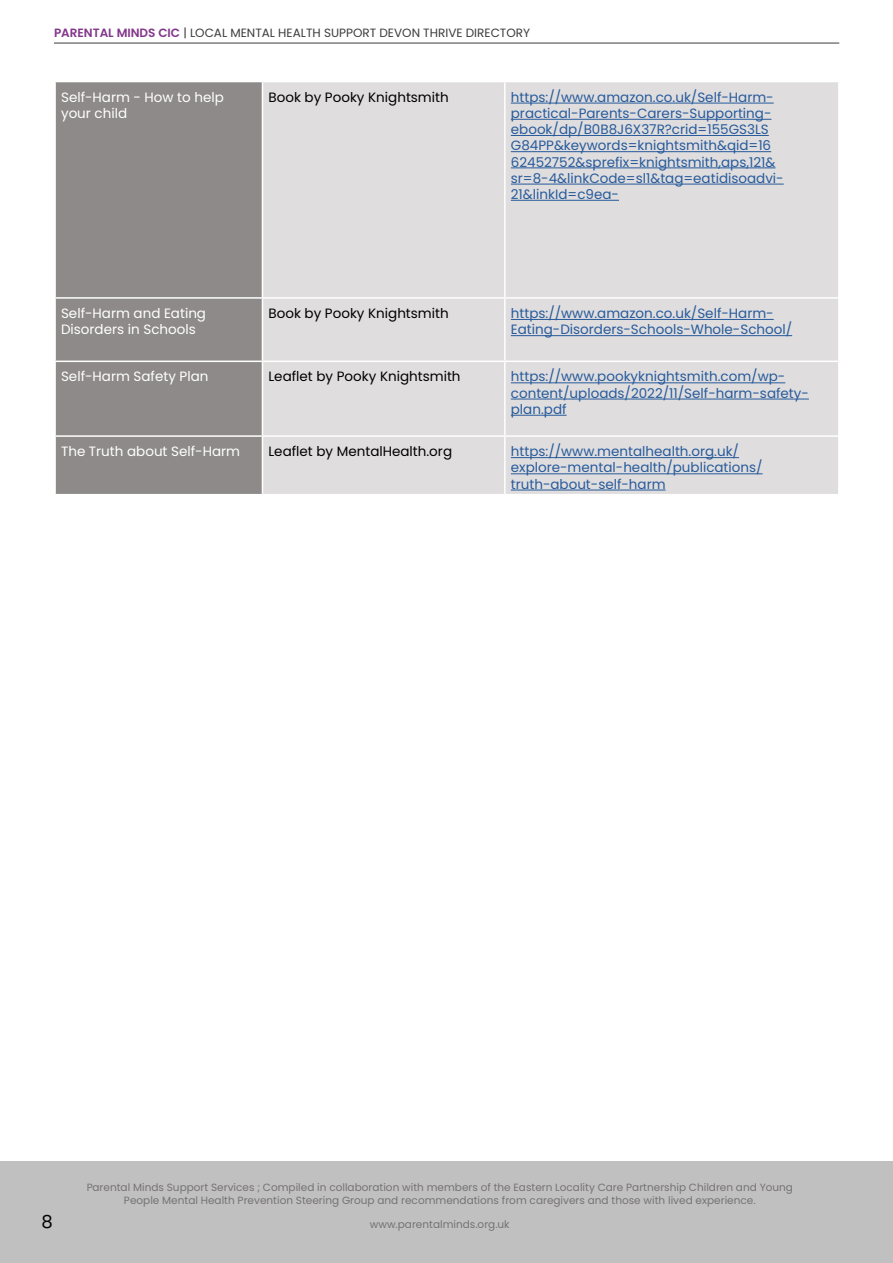
<style>
.page{position:relative;width:893px;height:1263px;background:#fff}
.page>*{position:absolute;margin:0;border:0;box-sizing:border-box;transform-origin:0 0}
.t1{font:18px "Poppins";color:#000}
.t2{font:13.5px/16.2px "Poppins";color:#275b9b}
.t3{font:13.5px/16.2px "Poppins";color:#fff}
.t4{font:13.5px "Poppins";color:#000}
.t5{font:12px "Poppins";color:#3c3c3b}
.t6{font:10.5px/12.6px "Poppins";color:#5a5757;text-align:center}
.s1{font-weight:600;color:#82368b}
</style>
<div class="page">
<hr style="left:54px;top:43px;width:785px;height:1px;background:#3c3c3b">
<div style="left:1px;top:1161px;width:892px;height:101px;background:#c1c0c0"></div>
<div style="left:56px;top:82px;width:206px;height:412px;background:#8e8a89"></div>
<div style="left:263px;top:82px;width:575px;height:412px;background:#dfddde"></div>
<hr style="left:504px;top:82px;width:2px;height:215px;background:#fff">
<hr style="left:54px;top:297px;width:208px;height:2px;background:#fff">
<hr style="left:262px;top:297px;width:243px;height:2px;background:#fff">
<hr style="left:505px;top:297px;width:335px;height:2px;background:#fff">
<hr style="left:504px;top:299px;width:2px;height:62px;background:#fff">
<hr style="left:54px;top:361px;width:208px;height:1px;background:#fff">
<hr style="left:262px;top:361px;width:243px;height:1px;background:#fff">
<hr style="left:505px;top:361px;width:335px;height:1px;background:#fff">
<hr style="left:504px;top:362px;width:2px;height:73px;background:#fff">
<hr style="left:54px;top:435px;width:208px;height:2px;background:#fff">
<hr style="left:262px;top:435px;width:243px;height:2px;background:#fff">
<hr style="left:505px;top:435px;width:335px;height:2px;background:#fff">
<hr style="left:504px;top:437px;width:2px;height:57px;background:#fff">
<hr style="left:511px;top:103px;width:263px;height:1px;background:#275b9b">
<hr style="left:511px;top:119px;width:260px;height:1px;background:#275b9b">
<hr style="left:511px;top:135px;width:258px;height:1px;background:#275b9b">
<hr style="left:511px;top:151px;width:260px;height:1px;background:#275b9b">
<hr style="left:511px;top:168px;width:264px;height:1px;background:#275b9b">
<hr style="left:511px;top:184px;width:273px;height:1px;background:#275b9b">
<hr style="left:511px;top:200px;width:108px;height:1px;background:#275b9b">
<hr style="left:511px;top:319px;width:263px;height:1px;background:#275b9b">
<hr style="left:511px;top:335px;width:281px;height:1px;background:#275b9b">
<hr style="left:511px;top:382px;width:274px;height:1px;background:#275b9b">
<hr style="left:511px;top:399px;width:298px;height:1px;background:#275b9b">
<hr style="left:511px;top:415px;width:56px;height:1px;background:#275b9b">
<hr style="left:511px;top:457px;width:228px;height:1px;background:#275b9b">
<hr style="left:511px;top:473px;width:252px;height:1px;background:#275b9b">
<hr style="left:511px;top:490px;width:155px;height:1px;background:#275b9b">
<p class="t5" style="left:54px;top:25px;width:478px"><span class="s1">PARENTAL MINDS CIC</span> | LOCAL MENTAL HEALTH SUPPORT DEVON THRIVE DIRECTORY</p>
<p class="t3" style="left:61px;top:89px;width:164px">Self-Harm - How to help your child</p>
<p class="t4" style="left:268px;top:89px;width:182px">Book by Pooky Knightsmith</p>
<p class="t2" style="left:511px;top:89px;width:274px">https://www.amazon.co.uk/Self-Harm&shy;practical-Parents-Carers-Supporting&shy;ebook/dp/B0B8J6X37R?crid=155GS3LS G84PP&amp;keywords=knightsmith&amp;qid=16<br>62452752&amp;sprefix=knightsmith,aps,121&amp; sr=8-4&amp;linkCode=sl1&amp;tag=eatidisoadvi-21&amp;linkId=c9ea-</p>
<p class="t3" style="left:61px;top:305px;width:147px">Self-Harm and Eating<br>Disorders in Schools</p>
<p class="t4" style="left:268px;top:306px;width:182px">Book by Pooky Knightsmith</p>
<p class="t2" style="left:511px;top:305px;width:283px">https://www.amazon.co.uk/Self-Harm-<br>Eating-Disorders-Schools-Whole-School/</p>
<p class="t3" style="left:61px;top:369px;width:149px">Self-Harm Safety Plan</p>
<p class="t4" style="left:268px;top:369px;width:194px">Leaflet by Pooky Knightsmith</p>
<p class="t2" style="left:511px;top:369px;width:300px">https://www.pookyknightsmith.com/wp&shy;content/uploads/2022/11/Self-harm-safety&shy;plan.pdf</p>
<p class="t3" style="left:61px;top:443px;width:180px">The Truth about Self-Harm</p>
<p class="t4" style="left:268px;top:444px;width:185px">Leaflet by MentalHealth.org</p>
<p class="t2" style="left:511px;top:443px;width:253px">https://www.mentalhealth.org.uk/ explore-mental-health/publications/ truth-about-self-harm</p>
<h1 class="t1" style="left:41px;top:1211px;width:13px">8</h1>
<p class="t6" style="left:86px;top:1181px;width:708px">Parental Minds Support Services ; Compiled in collaboration with members of the Eastern Locality Care Partnership Children and Young<br>People Mental Health Prevention Steering Group and recommendations from caregivers and those with lived experience.</p>
<p class="t6" style="left:370px;top:1218px;width:141px">www.parentalminds.org.uk</p>
</div>
